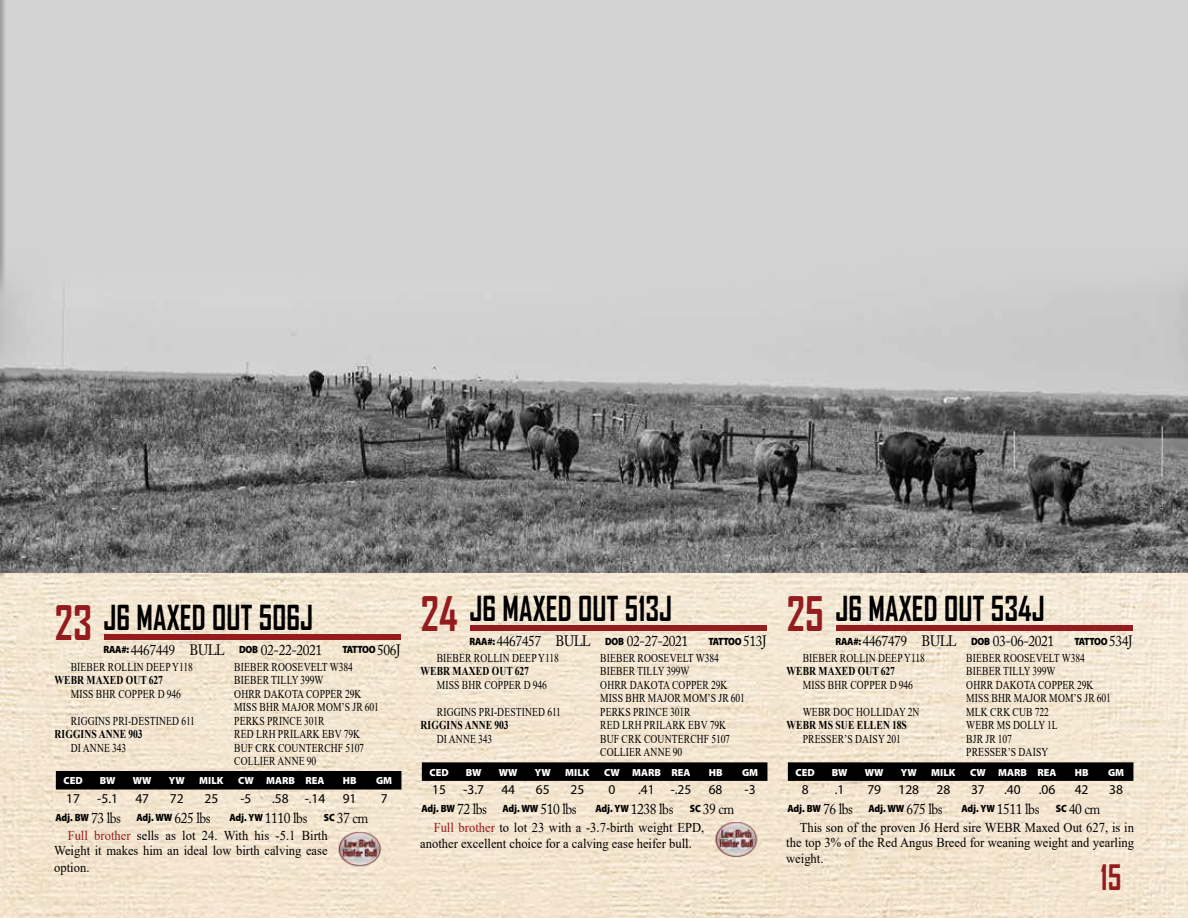
<style>
.page{position:relative;width:1188px;height:918px;background:#fff}
.page>*{position:absolute;margin:0;border:0;box-sizing:border-box;transform-origin:0 0}
.t1{font:700 45.6px "Agency FB";color:#941b1e;scale:.9 1}
.t2{font:700 33.6px "Agency FB";color:#941b1e;scale:.9 1}
.t3{font:700 33px "Agency FB";letter-spacing:.005em;color:#000;scale:.9 1}
.t4{font:15px "Adobe Caslon Pro";letter-spacing:-.03em;color:#000;scale:.9 1}
.t5{font:13.5px/15.6px "Times New Roman";color:#000;text-align:justify;scale:.93 1}
.t6{font:13.5px "Myriad Pro";color:#000}
.t7{font:12px/13.5px "Times New Roman";letter-spacing:.015em;color:#000;scale:.8 1}
.t8{font:700 12px "Times New Roman";letter-spacing:.015em;color:#000;scale:.8 1}
.t9{font:900 10.5px "Myriad Pro";letter-spacing:-.06em;color:#000;scale:.9 1}
.t10{font:900 10.35px "Myriad Pro";color:#fff}
.s1{font-family:"Myriad Pro";font-weight:900;font-size:10.5px}
.s2{font-family:"Adobe Caslon Pro";font-weight:400;font-size:15px}
.s3{color:#941b1e}
</style>
<div class="page">
<img style="left:0;top:572px;width:1188px;height:346px">
<div style="left:0;top:0;width:1188px;height:360px;background:#d2d2d2"></div>
<div style="left:56px;top:771px;width:345px;height:19px;background:#000"></div>
<div style="left:104px;top:634px;width:297px;height:6px;background:#941b1e"></div>
<svg style="left:422px;top:762px;width:345px;height:19px"></svg>
<div style="left:470px;top:626px;width:297px;height:5px;background:#941b1e"></div>
<svg style="left:788px;top:762px;width:345px;height:19px"></svg>
<div style="left:836px;top:626px;width:297px;height:5px;background:#941b1e"></div>
<div style="left:0;top:0;width:7px;height:579px;background:#000;opacity:.25"></div>
<img style="left:0;top:0;width:1px;height:572px">
<img style="left:0;top:250px;width:1188px;height:322px">
<img style="left:328px;top:832px;width:63px;height:43px">
<img style="left:704px;top:822px;width:64px;height:43px">
<h1 class="t1" style="left:55px;top:594px;width:43px">23</h1>
<h3 class="t3" style="left:470px;top:588px;width:227px">J6 MAXED OUT 513J</h3>
<h1 class="t1" style="left:421px;top:586px;width:43px">24</h1>
<h3 class="t3" style="left:836px;top:588px;width:234px">J6 MAXED OUT 534J</h3>
<p class="t4" style="left:836px;top:632px;width:245px"><span class="s1">RAA#:</span> 4467479 BULL <span class="s1">DOB</span> 03-06-2021</p>
<p class="t9" style="left:1074px;top:634px;width:66px">TATTOO <span class="s2">534J</span></p>
<h1 class="t1" style="left:787px;top:586px;width:43px">25</h1>
<h3 class="t3" style="left:104px;top:597px;width:234px">J6 MAXED OUT 506J</h3>
<p class="t4" style="left:104px;top:641px;width:245px"><span class="s1">RAA#:</span> 4467449 BULL <span class="s1">DOB</span> 02-22-2021</p>
<p class="t9" style="left:342px;top:643px;width:66px">TATTOO <span class="s2">506J</span></p>
<p class="t4" style="left:470px;top:632px;width:245px"><span class="s1">RAA#:</span> 4467457 BULL <span class="s1">DOB</span> 02-27-2021</p>
<p class="t9" style="left:708px;top:634px;width:66px">TATTOO <span class="s2">513J</span></p>
<p class="t7" style="left:437px;top:651px;width:154px">BIEBER ROLLIN DEEP Y118</p>
<p class="t7" style="left:600px;top:651px;width:150px">BIEBER ROOSEVELT W384</p>
<p class="t8" style="left:420px;top:663px;width:137px">WEBR MAXED OUT 627</p>
<p class="t7" style="left:600px;top:664px;width:113px">BIEBER TILLY 399W</p>
<p class="t7" style="left:437px;top:678px;width:139px">MISS BHR COPPER D 946</p>
<p class="t7" style="left:600px;top:678px;width:182px">OHRR DAKOTA COPPER 29K<br>MISS BHR MAJOR MOM’S JR 601</p>
<p class="t7" style="left:437px;top:705px;width:157px">RIGGINS PRI-DESTINED 611</p>
<p class="t7" style="left:600px;top:705px;width:114px">PERKS PRINCE 301R</p>
<p class="t8" style="left:420px;top:717px;width:112px">RIGGINS ANNE 903</p>
<p class="t7" style="left:600px;top:718px;width:159px">RED LRH PRILARK EBV 79K</p>
<p class="t7" style="left:437px;top:732px;width:71px">DI ANNE 343</p>
<p class="t7" style="left:600px;top:732px;width:164px">BUF CRK COUNTERCHF 5107<br>COLLIER ANNE 90</p>
<p class="t7" style="left:803px;top:651px;width:154px">BIEBER ROLLIN DEEP Y118</p>
<p class="t7" style="left:966px;top:651px;width:150px">BIEBER ROOSEVELT W384</p>
<p class="t8" style="left:786px;top:663px;width:137px">WEBR MAXED OUT 627</p>
<p class="t7" style="left:966px;top:664px;width:113px">BIEBER TILLY 399W</p>
<p class="t7" style="left:803px;top:678px;width:139px">MISS BHR COPPER D 946</p>
<p class="t7" style="left:966px;top:678px;width:182px">OHRR DAKOTA COPPER 29K<br>MISS BHR MAJOR MOM’S JR 601</p>
<p class="t7" style="left:803px;top:705px;width:147px">WEBR DOC HOLLIDAY 2N</p>
<p class="t7" style="left:966px;top:705px;width:105px">MLK CRK CUB 722</p>
<p class="t8" style="left:786px;top:717px;width:152px">WEBR MS SUE ELLEN 18S</p>
<p class="t7" style="left:966px;top:718px;width:116px">WEBR MS DOLLY 1L</p>
<p class="t7" style="left:803px;top:732px;width:124px">PRESSER’S DAISY 201</p>
<p class="t7" style="left:966px;top:732px;width:104px">BJR JR 107<br>PRESSER’S DAISY</p>
<p class="t7" style="left:71px;top:659px;width:154px">BIEBER ROLLIN DEEP Y118</p>
<p class="t7" style="left:234px;top:659px;width:150px">BIEBER ROOSEVELT W384</p>
<p class="t8" style="left:54px;top:671px;width:137px">WEBR MAXED OUT 627</p>
<p class="t7" style="left:234px;top:673px;width:113px">BIEBER TILLY 399W</p>
<p class="t7" style="left:71px;top:686px;width:139px">MISS BHR COPPER D 946</p>
<p class="t7" style="left:234px;top:686px;width:182px">OHRR DAKOTA COPPER 29K<br>MISS BHR MAJOR MOM’S JR 601</p>
<p class="t7" style="left:71px;top:713px;width:157px">RIGGINS PRI-DESTINED 611</p>
<p class="t7" style="left:234px;top:713px;width:114px">PERKS PRINCE 301R</p>
<p class="t8" style="left:54px;top:725px;width:112px">RIGGINS ANNE 903</p>
<p class="t7" style="left:234px;top:727px;width:159px">RED LRH PRILARK EBV 79K</p>
<p class="t7" style="left:71px;top:740px;width:71px">DI ANNE 343</p>
<p class="t7" style="left:234px;top:740px;width:164px">BUF CRK COUNTERCHF 5107<br>COLLIER ANNE 90</p>
<p class="t10" style="left:64px;top:774px;width:21px">CED</p>
<p class="t10" style="left:100px;top:774px;width:17px">BW</p>
<p class="t10" style="left:133px;top:774px;width:20px">WW</p>
<p class="t10" style="left:169px;top:774px;width:18px">YW</p>
<p class="t10" style="left:199px;top:774px;width:26px">MILK</p>
<p class="t10" style="left:238px;top:774px;width:88px">CW MARB REA</p>
<p class="t10" style="left:343px;top:774px;width:15px">HB</p>
<p class="t10" style="left:376px;top:774px;width:18px">GM</p>
<p class="t6" style="left:66px;top:790px;width:15px">17</p>
<p class="t6" style="left:97px;top:790px;width:22px">-5.1</p>
<p class="t6" style="left:135px;top:790px;width:15px">47</p>
<p class="t6" style="left:170px;top:790px;width:15px">72</p>
<p class="t6" style="left:204px;top:790px;width:15px">25</p>
<p class="t6" style="left:240px;top:790px;width:13px">-5</p>
<p class="t6" style="left:272px;top:790px;width:55px">.58 -.14</p>
<p class="t6" style="left:343px;top:790px;width:15px">91</p>
<p class="t6" style="left:381px;top:790px;width:8px">7</p>
<p class="t4" style="left:55px;top:809px;width:349px"><span class="s1">Adj. BW</span> 73 lbs <span class="s1">Adj. WW</span> 625 lbs <span class="s1">Adj. YW</span> 1110 lbs <span class="s1">SC</span> 37 cm</p>
<p class="t5" style="left:54px;top:828px;width:295px;text-indent:13px"><span class="s3">Full brother</span> sells as lot 24. With his -5.1 Birth Weight it makes him an ideal low birth calving ease option.</p>
<p class="t10" style="left:430px;top:765px;width:21px">CED</p>
<p class="t10" style="left:466px;top:765px;width:17px">BW</p>
<p class="t10" style="left:499px;top:765px;width:20px">WW</p>
<p class="t10" style="left:535px;top:765px;width:18px">YW</p>
<p class="t10" style="left:565px;top:765px;width:26px">MILK</p>
<p class="t10" style="left:604px;top:765px;width:88px">CW MARB REA</p>
<p class="t10" style="left:709px;top:765px;width:15px">HB</p>
<p class="t10" style="left:742px;top:765px;width:18px">GM</p>
<p class="t6" style="left:432px;top:782px;width:15px">15</p>
<p class="t6" style="left:463px;top:782px;width:22px">-3.7</p>
<p class="t6" style="left:501px;top:782px;width:15px">44</p>
<p class="t6" style="left:536px;top:782px;width:15px">65</p>
<p class="t6" style="left:570px;top:782px;width:15px">25</p>
<p class="t6" style="left:608px;top:782px;width:8px">0</p>
<p class="t6" style="left:638px;top:782px;width:55px">.41 -.25</p>
<p class="t6" style="left:709px;top:782px;width:15px">68</p>
<p class="t6" style="left:745px;top:782px;width:13px">-3</p>
<p class="t4" style="left:421px;top:800px;width:349px"><span class="s1">Adj. BW</span> 72 lbs <span class="s1">Adj. WW</span> 510 lbs <span class="s1">Adj. YW</span> 1238 lbs <span class="s1">SC</span> 39 cm</p>
<p class="t5" style="left:420px;top:819px;width:307px;line-height:16.2px;text-indent:13px"><span class="s3">Full brother</span> to lot 23 with a -3.7-birth weight EPD, another excellent choice for a calving ease heifer bull.</p>
<p class="t10" style="left:796px;top:765px;width:21px">CED</p>
<p class="t10" style="left:832px;top:765px;width:17px">BW</p>
<p class="t10" style="left:865px;top:765px;width:20px">WW</p>
<p class="t10" style="left:901px;top:765px;width:18px">YW</p>
<p class="t10" style="left:931px;top:765px;width:26px">MILK</p>
<p class="t10" style="left:970px;top:765px;width:88px">CW MARB REA</p>
<p class="t10" style="left:1075px;top:765px;width:15px">HB</p>
<p class="t10" style="left:1108px;top:765px;width:18px">GM</p>
<p class="t6" style="left:802px;top:782px;width:8px">8</p>
<p class="t6" style="left:835px;top:782px;width:11px">.1</p>
<p class="t6" style="left:867px;top:782px;width:15px">79</p>
<p class="t6" style="left:898px;top:782px;width:22px">128</p>
<p class="t6" style="left:936px;top:782px;width:15px">28</p>
<p class="t6" style="left:971px;top:782px;width:15px">37</p>
<p class="t6" style="left:1004px;top:782px;width:18px">.40</p>
<p class="t6" style="left:1039px;top:782px;width:18px">.06</p>
<p class="t6" style="left:1075px;top:782px;width:15px">42</p>
<p class="t6" style="left:1109px;top:782px;width:15px">38</p>
<p class="t4" style="left:787px;top:800px;width:349px"><span class="s1">Adj. BW</span> 76 lbs <span class="s1">Adj. WW</span> 675 lbs <span class="s1">Adj. YW</span> 1511 lbs <span class="s1">SC</span> 40 cm</p>
<p class="t5" style="left:786px;top:819px;width:375px;text-indent:13px">This son of the proven J6 Herd sire WEBR Maxed Out 627, is in the top 3% of the Red Angus Breed for weaning weight and yearling weight.</p>
<h2 class="t2" style="left:1101px;top:856px;width:25px">15</h2>
</div>
